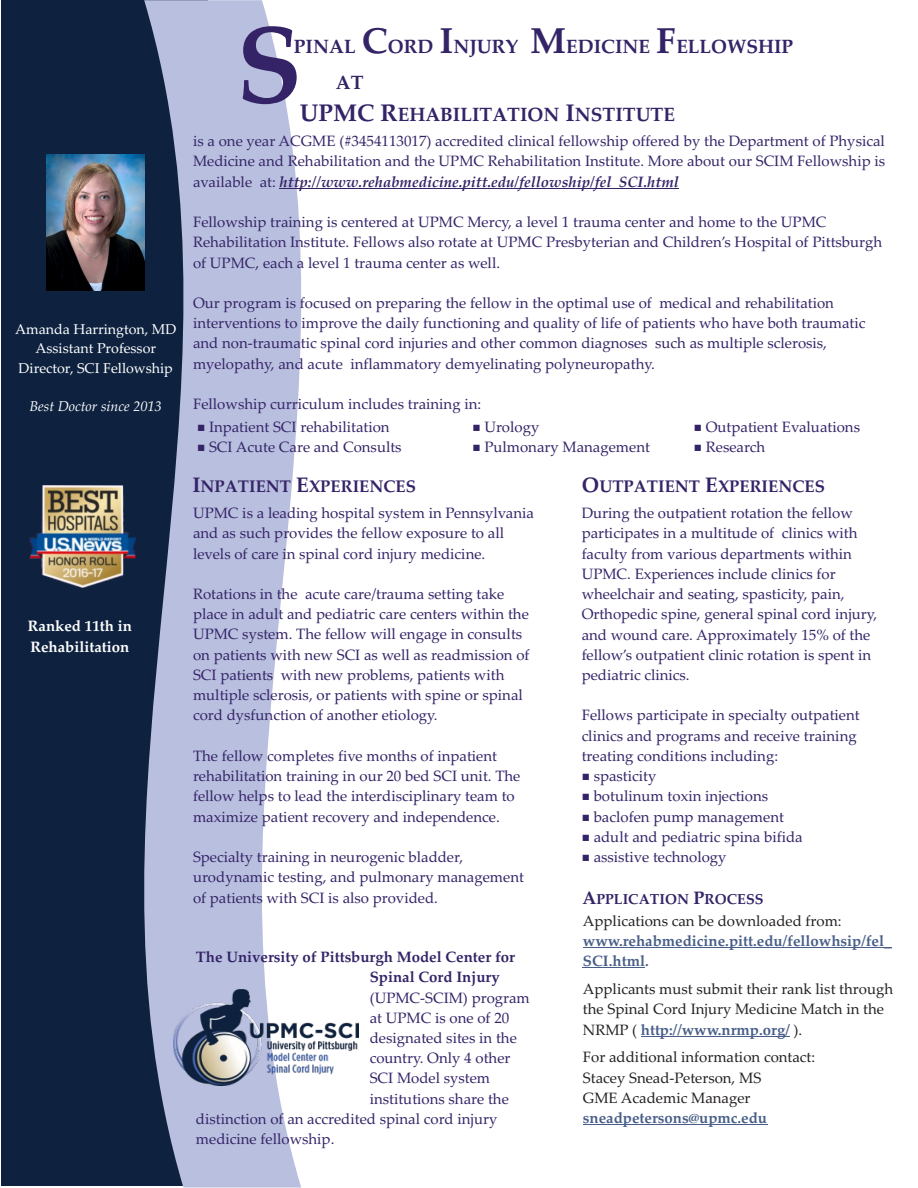
<style>
.page{position:relative;width:918px;height:1188px;background:#fff}
.page>*{position:absolute;margin:0;border:0;box-sizing:border-box;transform-origin:0 0}
.t1{font:700 108px "Palatino Linotype";color:#342367}
.t2{font:700 19.2px/36px "Palatino Linotype";color:#342367}
.t3{font:700 16.8px "Palatino Linotype";color:#342367}
.t4{font:15px/20.2px "Palatino Linotype";color:#342367}
.t5{font:15px/20.2px "Palatino Linotype";color:#231f20}
.t6{font:700 15px/20.2px "Palatino Linotype";color:#485e88}
.t7{font:700 15px/20.2px "Palatino Linotype";color:#342367}
.t8{font:700 15px/20.2px "Palatino Linotype";color:#fff}
.t9{font:700 14.4px "Palatino Linotype";color:#342367}
.t10{font:14.25px/19.2px "Palatino Linotype";color:#fff;text-align:center}
.t11{font:italic 14.25px "Palatino Linotype";color:#fff}
.s1{font-size:36px}
.s2{font-size:24px}
.s3{font-weight:700;font-style:italic}
.s4{font-size:21px}
.s5{font-size:18px}
.s6{font-weight:700;color:#485e88}
</style>
<div class="page">
<div style="left:1px;top:0;width:207px;height:1186px;background:#0e2240"></div>
<svg style="left:66px;top:0;width:235px;height:1188px;fill:#b9bfde"></svg>
<hr style="left:280px;top:188px;width:399px;height:1px;background:#342367">
<hr style="left:583px;top:947px;width:309px;height:1px;background:#485e88">
<hr style="left:583px;top:968px;width:62px;height:1px;background:#485e88">
<hr style="left:641px;top:1036px;width:149px;height:1px;background:#485e88">
<hr style="left:583px;top:1124px;width:184px;height:1px;background:#485e88">
<img style="left:174px;top:990px;width:185px;height:96px">
<img style="left:47px;top:154px;width:97px;height:136px">
<img style="left:29px;top:486px;width:107px;height:102px">
<svg style="left:198px;top:425px;width:6px;height:6px"></svg>
<svg style="left:198px;top:445px;width:6px;height:6px"></svg>
<p class="t10" style="left:15px;top:321px;width:163px">Amanda Harrington, MD<br>Assistant Professor<br>Director, SCI Fellowship</p>
<p class="t11" style="left:30px;top:401px;width:134px">Best Doctor since 2013</p>
<p class="t8" style="left:28px;top:618px;width:106px">Ranked 11th in<br>Rehabilitation</p>
<h1 class="t1" style="left:236px;top:23px;width:67px">S</h1>
<p class="t2" style="left:336px;top:30px;width:459px;text-indent:-42px">PINAL <span class="s1">C</span>ORD <span class="s1">I</span>NJURY <span class="s1">M</span>EDICINE <span class="s1">F</span>ELLOWSHIP<br>AT</p>
<p class="t2" style="left:300px;top:99px;width:377px"><span class="s2">UPMC R</span>EHABILITATION <span class="s2">I</span>NSTITUTE</p>
<p class="t4" style="left:193px;top:133px;width:694px;text-align:justify">is a one year ACGME (#3454113017) accredited clinical fellowship offered by the Department of Physical Medicine and Rehabilitation and the UPMC Rehabilitation Institute. More about our SCIM Fellowship is available at: <span class="s3">http://www.rehabmedicine.pitt.edu/fellowship/fel_SCI.html</span></p>
<p class="t4" style="left:193px;top:214px;width:691px">Fellowship training is centered at UPMC Mercy, a level 1 trauma center and home to the UPMC<br>Rehabilitation Institute. Fellows also rotate at UPMC Presbyterian and Children’s Hospital of Pittsburgh of UPMC, each a level 1 trauma center as well.</p>
<p class="t4" style="left:193px;top:294px;width:674px">Our program is focused on preparing the fellow in the optimal use of medical and rehabilitation interventions to improve the daily functioning and quality of life of patients who have both traumatic and non-traumatic spinal cord injuries and other common diagnoses such as multiple sclerosis, myelopathy, and acute inflammatory demyelinating polyneuropathy.</p>
<p class="t4" style="left:193px;top:396px;width:290px">Fellowship curriculum includes training in:</p>
<p class="t4" style="left:209px;top:419px;width:194px">Inpatient SCI rehabilitation<br>SCI Acute Care and Consults</p>
<p class="t4" style="left:484px;top:419px;width:167px">Urology<br>Pulmonary Management</p>
<p class="t4" style="left:706px;top:419px;width:156px">Outpatient Evaluations<br>Research</p>
<p class="t3" style="left:192px;top:480px;width:225px"><span class="s4">I</span>NPATIENT <span class="s4">E</span>XPERIENCES</p>
<p class="t3" style="left:582px;top:480px;width:245px"><span class="s4">O</span>UTPATIENT <span class="s4">E</span>XPERIENCES</p>
<p class="t4" style="left:193px;top:505px;width:343px">UPMC is a leading hospital system in Pennsylvania and as such provides the fellow exposure to all levels of care in spinal cord injury medicine.</p>
<p class="t4" style="left:193px;top:586px;width:338px">Rotations in the acute care/trauma setting take place in adult and pediatric care centers within the UPMC system. The fellow will engage in consults on patients with new SCI as well as readmission of SCI patients with new problems, patients with multiple sclerosis, or patients with spine or spinal cord dysfunction of another etiology.</p>
<p class="t4" style="left:193px;top:747px;width:329px">The fellow completes five months of inpatient rehabilitation training in our 20 bed SCI unit. The fellow helps to lead the interdisciplinary team to maximize patient recovery and independence.</p>
<p class="t4" style="left:193px;top:849px;width:332px">Specialty training in neurogenic bladder, urodynamic testing, and pulmonary management of patients with SCI is also provided.</p>
<p class="t7" style="left:370px;top:949px;width:147px;text-indent:-174px">The University of Pittsburgh Model Center for<br>Spinal Cord Injury</p>
<p class="t4" style="left:370px;top:989px;width:162px">(UPMC-SCIM) program</p>
<p class="t4" style="left:370px;top:1009px;width:141px">at UPMC is one of 20</p>
<p class="t4" style="left:370px;top:1029px;width:149px">designated sites in the</p>
<p class="t4" style="left:370px;top:1050px;width:142px">country. Only 4 other</p>
<p class="t4" style="left:370px;top:1070px;width:122px">SCI Model system</p>
<p class="t4" style="left:370px;top:1090px;width:141px">institutions share the</p>
<p class="t4" style="left:196px;top:1110px;width:303px">distinction of an accredited spinal cord injury</p>
<p class="t4" style="left:196px;top:1131px;width:140px">medicine fellowship.</p>
<p class="t4" style="left:582px;top:505px;width:297px">During the outpatient rotation the fellow participates in a multitude of clinics with faculty from various departments within UPMC. Experiences include clinics for wheelchair and seating, spasticity, pain, Orthopedic spine, general spinal cord injury, and wound care. Approximately 15% of the fellow’s outpatient clinic rotation is spent in pediatric clinics.</p>
<p class="t4" style="left:582px;top:707px;width:280px">Fellows participate in specialty outpatient</p>
<p class="t4" style="left:582px;top:727px;width:277px">clinics and programs and receive training</p>
<p class="t4" style="left:582px;top:747px;width:198px">treating conditions including:</p>
<p class="t4" style="left:594px;top:768px;width:64px">spasticity</p>
<p class="t4" style="left:594px;top:788px;width:176px">botulinum toxin injections</p>
<p class="t4" style="left:594px;top:808px;width:192px">baclofen pump management</p>
<p class="t4" style="left:594px;top:828px;width:211px">adult and pediatric spina bifida</p>
<p class="t4" style="left:594px;top:849px;width:134px">assistive technology</p>
<p class="t9" style="left:582px;top:893px;width:183px"><span class="s5">A</span>PPLICATION <span class="s5">P</span>ROCESS</p>
<p class="t5" style="left:583px;top:912px;width:260px">Applications can be downloaded from:</p>
<p class="t6" style="left:583px;top:933px;width:310px">www.rehabmedicine.pitt.edu/fellowhsip/fel_<br>SCI.html.</p>
<p class="t5" style="left:583px;top:981px;width:312px">Applicants must submit their rank list through the Spinal Cord Injury Medicine Match in the<br>NRMP ( <span class="s6">http://www.nrmp.org/</span> ).</p>
<p class="t5" style="left:583px;top:1049px;width:234px">For additional information contact:<br>Stacey Snead-Peterson, MS<br>GME Academic Manager</p>
<p class="t6" style="left:583px;top:1110px;width:186px">sneadpetersons@upmc.edu</p>
</div>
